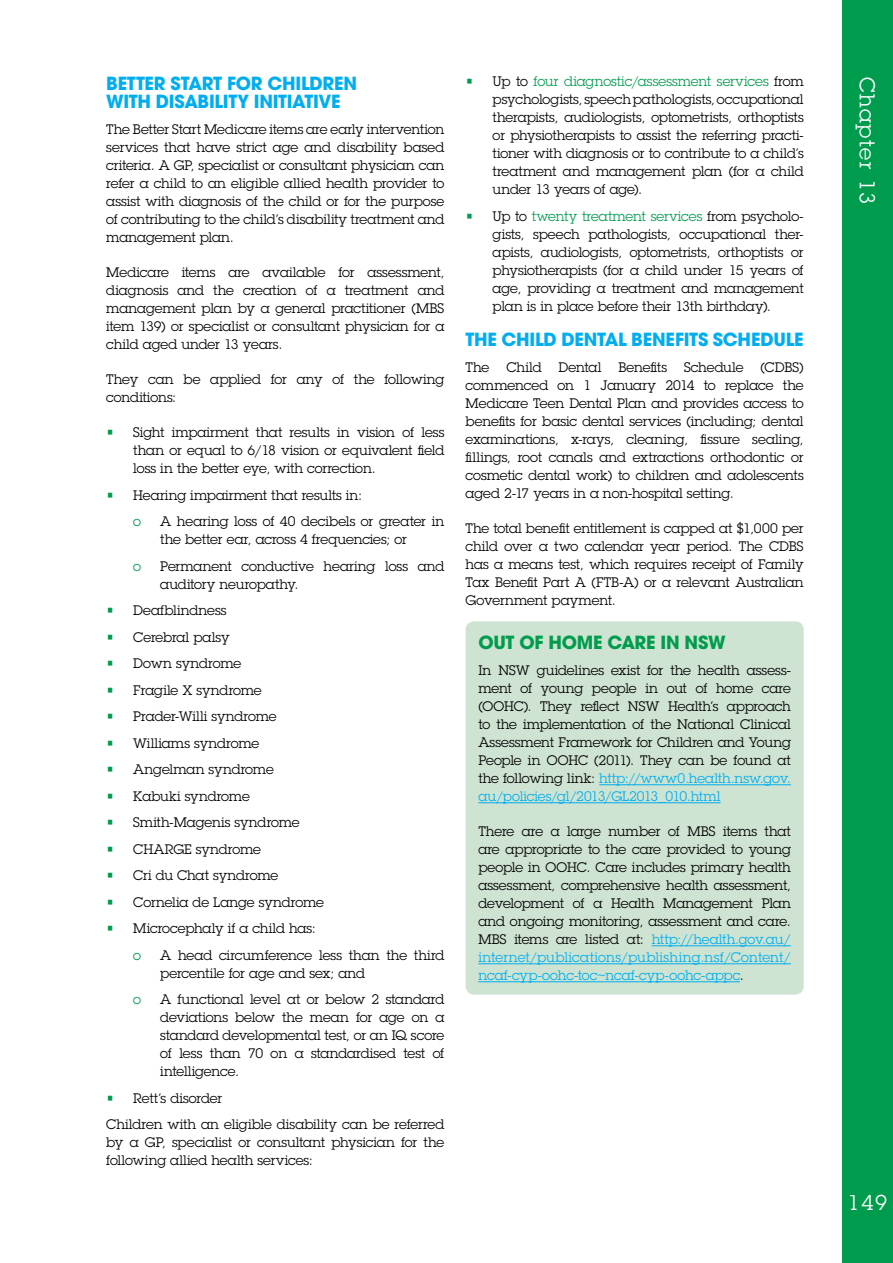
<style>
.page{position:relative;width:893px;height:1263px;background:#fff}
.page>*{position:absolute;margin:0;border:0;box-sizing:border-box;transform-origin:0 0}
.t1{font:21px "Lubalin Graph Std";letter-spacing:.075em;color:#fff}
.t2{font:700 18px/18px "ITC Avant Garde Std";letter-spacing:-.015em;color:#00aeef}
.t3{font:700 18px "ITC Avant Garde Std";letter-spacing:-.015em;color:#009c4e}
.t4{font:13.5px/18px "Lubalin Graph Std";letter-spacing:-.005em;color:#000;text-align:justify}
.t5{font:13.5px "Lubalin Graph Std";color:#009c4e}
.s1{color:#009c4e}
.s2{color:#00aeef}
</style>
<div class="page">
<div style="left:842px;top:0;width:51px;height:1263px;background:#009c4e"></div>
<div style="left:466px;top:621px;width:338px;height:374px;background:#cee3d1;border-radius:9px"></div>
<hr style="left:599px;top:784px;width:192px;height:1px;background:#00aeef">
<hr style="left:478px;top:802px;width:243px;height:1px;background:#00aeef">
<hr style="left:652px;top:945px;width:139px;height:1px;background:#00aeef">
<hr style="left:478px;top:963px;width:313px;height:1px;background:#00aeef">
<hr style="left:478px;top:981px;width:262px;height:1px;background:#00aeef">
<p class="t2" style="left:106px;top:74px;width:252px">BETTER START FOR CHILDREN<br>WITH DISABILITY INITIATIVE</p>
<p class="t4" style="left:106px;top:120px;width:340px">The Better Start Medicare items are early intervention services that have strict age and disability based criteria. A GP, specialist or consultant physician can refer a child to an eligible allied health provider to assist with diagnosis of the child or for the purpose of contributing to the child’s disability treatment and management plan.</p>
<p class="t4" style="left:106px;top:263px;width:340px">Medicare items are available for assessment, diagnosis and the creation of a treatment and management plan by a general practitioner (MBS item 139) or specialist or consultant physician for a child aged under 13 years.</p>
<p class="t4" style="left:106px;top:370px;width:340px">They can be applied for any of the following conditions:</p>
<p class="t4" style="left:133px;top:423px;width:313px;text-indent:-27px"><span class="s1">•</span> Sight impairment that results in vision of less than or equal to 6/18 vision or equivalent field loss in the better eye, with correction.</p>
<p class="t4" style="left:106px;top:486px;width:257px"><span class="s1">•</span> Hearing impairment that results in:</p>
<p class="t5" style="left:133px;top:513px;width:9px">o</p>
<p class="t4" style="left:160px;top:512px;width:286px">A hearing loss of 40 decibels or greater in the better ear, across 4 frequencies; or</p>
<p class="t5" style="left:133px;top:558px;width:9px">o</p>
<p class="t4" style="left:160px;top:557px;width:286px">Permanent conductive hearing loss and auditory neuropathy.</p>
<p class="t4" style="left:106px;top:601px;width:122px"><span class="s1">•</span> Deafblindness</p>
<p class="t4" style="left:106px;top:628px;width:125px"><span class="s1">•</span> Cerebral palsy</p>
<p class="t4" style="left:106px;top:654px;width:136px"><span class="s1">•</span> Down syndrome</p>
<p class="t4" style="left:106px;top:681px;width:157px"><span class="s1">•</span> Fragile X syndrome</p>
<p class="t4" style="left:106px;top:707px;width:172px"><span class="s1">•</span> Prader-Willi syndrome</p>
<p class="t4" style="left:106px;top:734px;width:154px"><span class="s1">•</span> Williams syndrome</p>
<p class="t4" style="left:106px;top:760px;width:169px"><span class="s1">•</span> Angelman syndrome</p>
<p class="t4" style="left:106px;top:787px;width:145px"><span class="s1">•</span> Kabuki syndrome</p>
<p class="t4" style="left:106px;top:813px;width:195px"><span class="s1">•</span> Smith-Magenis syndrome</p>
<p class="t4" style="left:106px;top:840px;width:156px"><span class="s1">•</span> CHARGE syndrome</p>
<p class="t4" style="left:106px;top:866px;width:174px"><span class="s1">•</span> Cri du Chat syndrome</p>
<p class="t4" style="left:106px;top:893px;width:219px"><span class="s1">•</span> Cornelia de Lange syndrome</p>
<p class="t4" style="left:106px;top:919px;width:211px"><span class="s1">•</span> Microcephaly if a child has:</p>
<p class="t5" style="left:133px;top:947px;width:9px">o</p>
<p class="t4" style="left:160px;top:946px;width:286px">A head circumference less than the third percentile for age and sex; and</p>
<p class="t5" style="left:133px;top:991px;width:9px">o</p>
<p class="t4" style="left:160px;top:990px;width:286px">A functional level at or below 2 standard deviations below the mean for age on a standard developmental test, or an IQ score of less than 70 on a standardised test of intelligence.</p>
<p class="t4" style="left:106px;top:1089px;width:117px"><span class="s1">•</span> Rett’s disorder</p>
<p class="t4" style="left:106px;top:1115px;width:340px">Children with an eligible disability can be referred by a GP, specialist or consultant physician for the following allied health services:</p>
<p class="t4" style="left:493px;top:72px;width:313px;text-indent:-27px"><span class="s1">•</span> Up to <span class="s1">four diagnostic/assessment services</span> from psychologists, speech pathologists, occupational therapists, audiologists, optometrists, orthoptists or physiotherapists to assist the referring practi&shy;tioner with diagnosis or to contribute to a child’s treatment and management plan (for a child under 13 years of age).</p>
<p class="t4" style="left:493px;top:207px;width:313px;text-indent:-27px"><span class="s1">•</span> Up to <span class="s1">twenty treatment services</span> from psycholo&shy;gists, speech pathologists, occupational ther&shy;apists, audiologists, optometrists, orthoptists or physiotherapists (for a child under 15 years of age, providing a treatment and management plan is in place before their 13th birthday).</p>
<p class="t2" style="left:466px;top:330px;width:340px">THE CHILD DENTAL BENEFITS SCHEDULE</p>
<p class="t4" style="left:466px;top:358px;width:25px">The</p>
<p class="t4" style="left:506px;top:358px;width:37px">Child</p>
<p class="t4" style="left:559px;top:358px;width:44px">Dental</p>
<p class="t4" style="left:618px;top:358px;width:50px">Benefits</p>
<p class="t4" style="left:684px;top:358px;width:61px">Schedule</p>
<p class="t4" style="left:466px;top:358px;width:340px;text-indent:295px">(CDBS) commenced on 1 January 2014 to replace the Medicare Teen Dental Plan and provides access to benefits for basic dental services (including; dental examinations, x-rays, cleaning, fissure sealing, fillings, root canals and extractions orthodontic or cosmetic dental work) to children and adolescents aged 2-17 years in a non-hospital setting.</p>
<p class="t4" style="left:466px;top:519px;width:340px">The total benefit entitlement is capped at $1,000 per child over a two calendar year period. The CDBS has a means test, which requires receipt of Family Tax Benefit Part A (FTB-A) or a relevant Australian Government payment.</p>
<p class="t3" style="left:478px;top:630px;width:249px">OUT OF HOME CARE IN NSW</p>
<p class="t4" style="left:478px;top:661px;width:314px">In NSW guidelines exist for the health assess&shy;ment of young people in out of home care (OOHC). They reflect NSW Health’s approach to the implementation of the National Clinical Assessment Framework for Children and Young People in OOHC (2011). They can be found at the following link: <span class="s2">http://www0.health.nsw.gov. au/policies/gl/2013/GL2013_010.html</span></p>
<p class="t4" style="left:478px;top:822px;width:314px">There are a large number of MBS items that are appropriate to the care provided to young people in OOHC. Care includes primary health assessment, comprehensive health assessment, development of a Health Management Plan and ongoing monitoring, assessment and care.<br>MBS items are listed at: <span class="s2">http://health.gov.au/ internet/publications/publishing.nsf/Content/ ncaf-cyp-oohc-toc~ncaf-cyp-oohc-appc</span>.</p>
<h1 class="t1" style="left:880px;top:77px;width:129px;rotate:90deg">Chapter 13</h1>
<h1 class="t1" style="left:848px;top:1189px;width:41px">149</h1>
</div>
